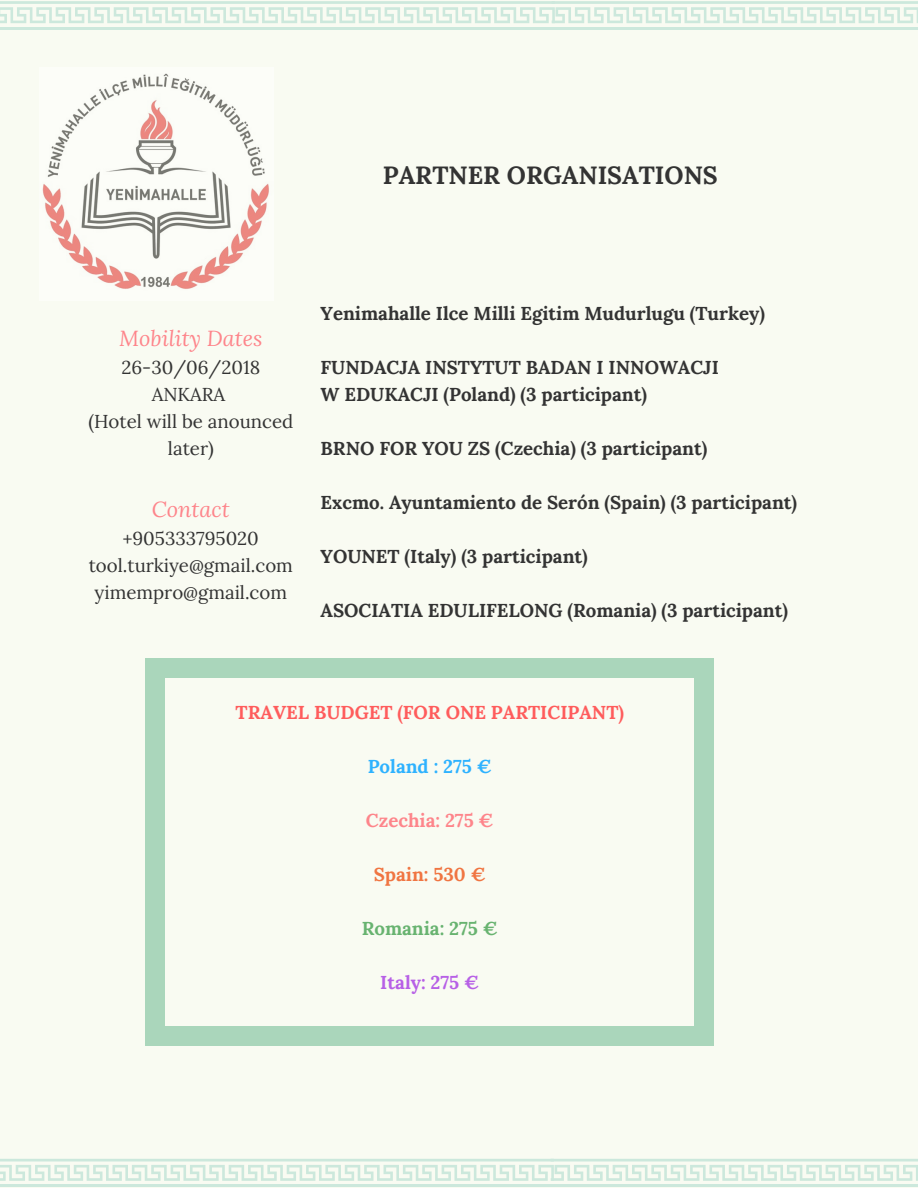
<style>
.page{position:relative;width:918px;height:1188px;background:#f9fbf2}
.page>*{position:absolute;margin:0;border:0;box-sizing:border-box;transform-origin:0 0}
.t1{font:700 24.9px "Lora";color:#333}
.t2{font:italic 21.75px "Lora";color:#fe858b}
.t3{font:700 18.75px/27px "Lora";color:#333}
.t4{font:18.75px/27px "Lora";color:#333;text-align:center}
.t5{font:700 18.75px "Lora";color:#ff5c5c}
.t6{font:700 18.75px "Lora";color:#fe858b}
.t7{font:700 18.75px "Lora";color:#68b370}
.t8{font:700 18.75px "Lora";color:#2eb2ff}
.t9{font:700 18.75px "Lora";color:#f07542}
.t10{font:700 18.75px "Lora";color:#b760e6}
</style>
<div class="page">
<hr style="left:0;top:27px;width:555px;height:2px;background:#cce8dc">
<svg style="left:0;top:1px;width:918px;height:22px"></svg>
<hr style="left:552px;top:27px;width:366px;height:2px;background:#cce8dc">
<hr style="left:0;top:1184px;width:554px;height:3px;background:#cce8dc">
<svg style="left:0;top:1159px;width:918px;height:22px"></svg>
<hr style="left:551px;top:1184px;width:367px;height:3px;background:#cce8dc">
<img style="left:42px;top:73px;width:227px;height:216px">
<div style="left:694px;top:1026px;width:19px;height:19px;background:#aad6bb"></div>
<div style="left:145px;top:676px;width:19px;height:351px;background:#aad6bb"></div>
<div style="left:145px;top:1026px;width:19px;height:19px;background:#aad6bb"></div>
<div style="left:694px;top:676px;width:19px;height:351px;background:#aad6bb"></div>
<div style="left:163px;top:1026px;width:532px;height:19px;background:#aad6bb"></div>
<div style="left:694px;top:658px;width:19px;height:19px;background:#aad6bb"></div>
<div style="left:145px;top:658px;width:19px;height:19px;background:#aad6bb"></div>
<div style="left:163px;top:658px;width:532px;height:19px;background:#aad6bb"></div>
<h1 class="t1" style="left:383px;top:158px;width:336px">PARTNER ORGANISATIONS</h1>
<p class="t2" style="left:119px;top:325px;width:145px">Mobility Dates</p>
<p class="t4" style="left:88px;top:354px;width:207px">26-30/06/2018<br>ANKARA<br>(Hotel will be anounced later)</p>
<p class="t2" style="left:152px;top:496px;width:79px">Contact</p>
<p class="t4" style="left:89px;top:525px;width:206px">+905333795020 tool.turkiye@gmail.com yimempro@gmail.com</p>
<p class="t3" style="left:321px;top:300px;width:446px">Yenimahalle Ilce Milli Egitim Mudurlugu (Turkey)</p>
<p class="t3" style="left:321px;top:354px;width:400px">FUNDACJA INSTYTUT BADAN I INNOWACJI<br>W EDUKACJI (Poland) (3 participant)</p>
<p class="t3" style="left:321px;top:435px;width:388px">BRNO FOR YOU ZS (Czechia) (3 participant)</p>
<p class="t3" style="left:321px;top:489px;width:478px">Excmo. Ayuntamiento de Serón (Spain) (3 participant)</p>
<p class="t3" style="left:321px;top:543px;width:269px">YOUNET (Italy) (3 participant)</p>
<p class="t3" style="left:321px;top:597px;width:469px">ASOCIATIA EDULIFELONG (Romania) (3 participant)</p>
<p class="t5" style="left:236px;top:700px;width:390px">TRAVEL BUDGET (FOR ONE PARTICIPANT)</p>
<p class="t8" style="left:368px;top:754px;width:126px">Poland : 275 €</p>
<p class="t6" style="left:366px;top:808px;width:129px">Czechia: 275 €</p>
<p class="t9" style="left:374px;top:862px;width:113px">Spain: 530 €</p>
<p class="t7" style="left:362px;top:916px;width:138px">Romania: 275 €</p>
<p class="t10" style="left:380px;top:970px;width:101px">Italy: 275 €</p>
</div>
